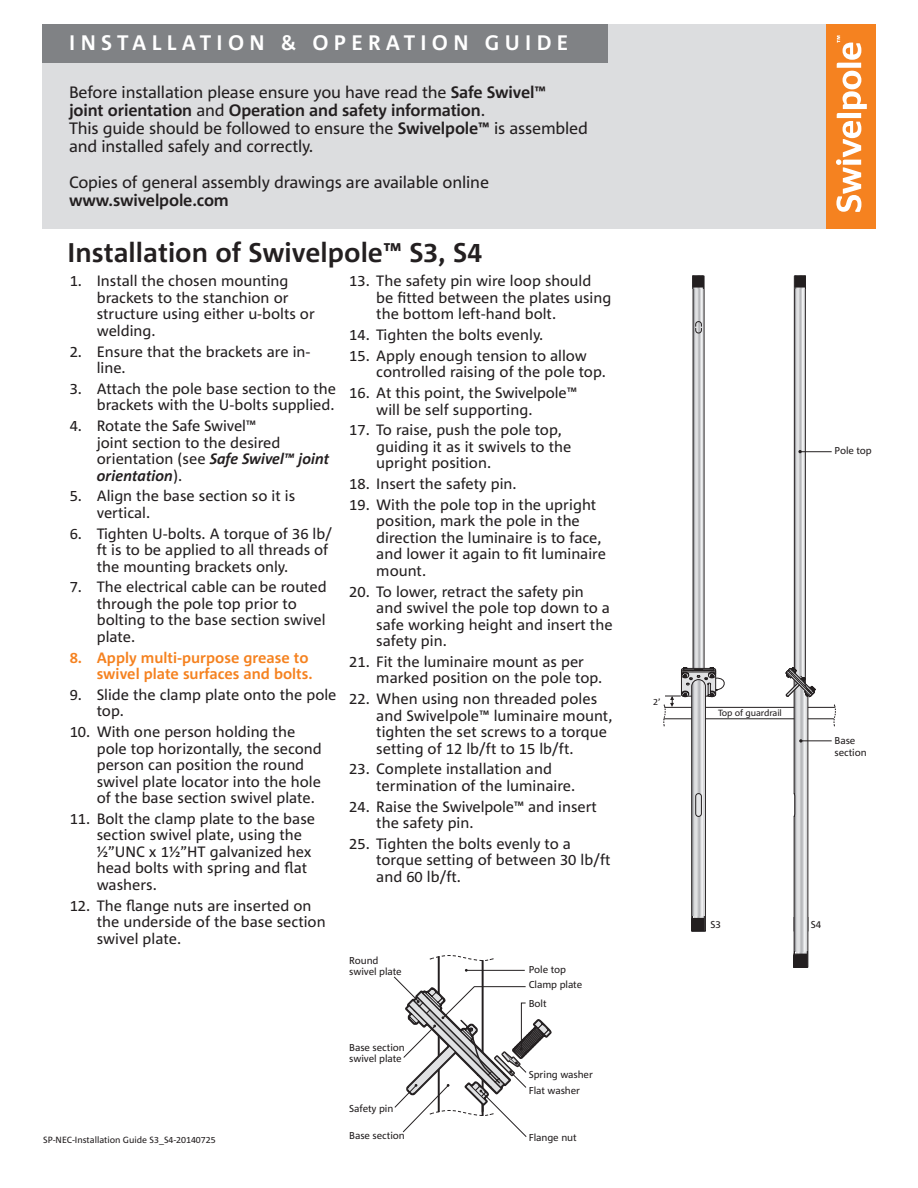
<style>
.page{position:relative;width:918px;height:1188px;background:#fff}
.page>*{position:absolute;margin:0;border:0;box-sizing:border-box;transform-origin:0 0}
.t1{font:700 27px "Corpid C1";color:#231f20}
.t2{font:700 21px "Corpid C1";letter-spacing:.25em;color:#fff}
.t3{font:16.5px/18px "Corpid C1";letter-spacing:-.01em;color:#231f20}
.t4{font:700 16.5px/18px "Corpid C1";letter-spacing:-.01em;color:#231f20}
.t5{font:15px/16.5px "Corpid C1";color:#231f20}
.t6{font:700 15px/16.5px "Corpid C1";color:#f58220;text-align:right}
.t7{font:10.05px/11.2px "Corpid C1";letter-spacing:-.01em;color:#231f20}
.t8{font:9px "Corpid C1";color:#231f20}
.s1{font-weight:400}
.s2{font-weight:700}
.s3{font-weight:700;font-style:italic}
</style>
<div class="page">
<div style="left:43px;top:24px;width:832px;height:204px;background:#dcdddf"></div>
<div style="left:43px;top:24px;width:565px;height:39px;background:#808285"></div>
<div style="left:826px;top:24px;width:49px;height:204px;background:#f58220"></div>
<svg style="left:836px;top:36px;width:31px;height:176px"></svg>
<hr style="left:438px;top:956px;width:2px;height:156px;background:#231f20">
<hr style="left:482px;top:960px;width:2px;height:98px;background:#231f20">
<svg style="left:429px;top:955px;width:65px;height:6px"></svg>
<svg style="left:393px;top:969px;width:159px;height:168px"></svg>
<svg style="left:663px;top:275px;width:173px;height:693px"></svg>
<p class="t2" style="left:69px;top:30px;width:501px">INSTALLATION &amp; OPERATION GUIDE</p>
<p class="t4" style="left:69px;top:83px;width:478px"><span class="s1">Before installation please ensure you have read the</span> Safe Swivel™ joint orientation <span class="s1">and</span> Operation and safety information<span class="s1">.</span></p>
<p class="t3" style="left:69px;top:119px;width:521px">This guide should be followed to ensure the <span class="s2">Swivelpole™</span> is assembled and installed safely and correctly.</p>
<p class="t3" style="left:69px;top:173px;width:422px">Copies of general assembly drawings are available online</p>
<p class="t4" style="left:69px;top:191px;width:161px">www.swivelpole.com</p>
<p class="t1" style="left:68px;top:235px;width:416px">Installation of Swivelpole™ S3, S4</p>
<p class="t5" style="left:97px;top:272px;width:220px;text-indent:-27px">1. Install the chosen mounting brackets to the stanchion or structure using either u-bolts or welding.</p>
<p class="t5" style="left:97px;top:343px;width:215px;text-indent:-27px">2. Ensure that the brackets are in&shy;line.</p>
<p class="t5" style="left:70px;top:380px;width:268px;text-align:right">3. Attach the pole base section to the brackets with the U-bolts supplied.</p>
<p class="t5" style="left:97px;top:417px;width:234px;text-indent:-27px">4. Rotate the Safe Swivel™<br>joint section to the desired orientation (see <span class="s3">Safe Swivel™ joint orientation</span>).</p>
<p class="t5" style="left:97px;top:487px;width:200px;text-indent:-27px">5. Align the base section so it is vertical.</p>
<p class="t5" style="left:97px;top:525px;width:236px;text-indent:-27px">6. Tighten U-bolts. A torque of 36 lb/ ft is to be applied to all threads of the mounting brackets only.</p>
<p class="t5" style="left:97px;top:578px;width:232px;text-indent:-27px">7. The electrical cable can be routed through the pole top prior to bolting to the base section swivel plate.</p>
<p class="t6" style="left:70px;top:649px;width:244px">8. Apply multi-purpose grease to swivel plate surfaces and bolts.</p>
<p class="t5" style="left:97px;top:686px;width:241px;text-indent:-27px">9. Slide the clamp plate onto the pole top.</p>
<p class="t5" style="left:97px;top:723px;width:227px;text-indent:-27px">10. With one person holding the pole top horizontally, the second person can position the round swivel plate locator into the hole of the base section swivel plate.</p>
<p class="t5" style="left:97px;top:810px;width:220px;text-indent:-27px">11. Bolt the clamp plate to the base section swivel plate, using the ½”UNC x 1½”HT galvanized hex head bolts with spring and flat washers.</p>
<p class="t5" style="left:97px;top:897px;width:231px;text-indent:-27px">12. The flange nuts are inserted on the underside of the base section swivel plate.</p>
<p class="t5" style="left:376px;top:272px;width:237px;text-indent:-27px">13. The safety pin wire loop should be fitted between the plates using the bottom left-hand bolt.</p>
<p class="t5" style="left:349px;top:326px;width:196px">14. Tighten the bolts evenly.</p>
<p class="t5" style="left:376px;top:347px;width:231px;text-indent:-27px">15. Apply enough tension to allow controlled raising of the pole top.</p>
<p class="t5" style="left:376px;top:384px;width:202px;text-indent:-27px">16. At this point, the Swivelpole™ will be self supporting.</p>
<p class="t5" style="left:376px;top:421px;width:197px;text-indent:-27px">17. To raise, push the pole top, guiding it as it swivels to the upright position.</p>
<p class="t5" style="left:349px;top:475px;width:169px">18. Insert the safety pin.</p>
<p class="t5" style="left:376px;top:496px;width:231px;text-indent:-27px">19. With the pole top in the upright position, mark the pole in the direction the luminaire is to face, and lower it again to fit luminaire mount.</p>
<p class="t5" style="left:376px;top:583px;width:238px;text-indent:-27px">20. To lower, retract the safety pin and swivel the pole top down to a safe working height and insert the safety pin.</p>
<p class="t5" style="left:376px;top:653px;width:228px;text-indent:-27px">21. Fit the luminaire mount as per marked position on the pole top.</p>
<p class="t5" style="left:376px;top:690px;width:238px;text-indent:-27px">22. When using non threaded poles and Swivelpole™ luminaire mount, tighten the set screws to a torque setting of 12 lb/ft to 15 lb/ft.</p>
<p class="t5" style="left:376px;top:760px;width:201px;text-indent:-27px">23. Complete installation and termination of the luminaire.</p>
<p class="t5" style="left:376px;top:798px;width:222px;text-indent:-27px">24. Raise the Swivelpole™ and insert the safety pin.</p>
<p class="t5" style="left:376px;top:835px;width:236px;text-indent:-27px">25. Tighten the bolts evenly to a torque setting of between 30 lb/ft and 60 lb/ft.</p>
<p class="t7" style="left:349px;top:954px;width:54px">Round swivel plate</p>
<p class="t7" style="left:529px;top:963px;width:39px">Pole top</p>
<p class="t7" style="left:529px;top:997px;width:19px">Bolt</p>
<p class="t7" style="left:529px;top:979px;width:55px">Clamp plate</p>
<p class="t7" style="left:349px;top:1041px;width:57px">Base section swivel plate</p>
<p class="t7" style="left:349px;top:1102px;width:46px">Safety pin</p>
<p class="t7" style="left:349px;top:1130px;width:57px">Base section</p>
<p class="t7" style="left:529px;top:1068px;width:66px">Spring washer</p>
<p class="t7" style="left:529px;top:1085px;width:53px">Flat washer</p>
<p class="t8" style="left:43px;top:1134px;width:174px">SP-NEC-Installation Guide S3_S4-20140725</p>
<p class="t7" style="left:529px;top:1132px;width:49px">Flange nut</p>
<p class="t8" style="left:653px;top:696px;width:9px">2’</p>
<p class="t7" style="left:835px;top:445px;width:39px">Pole top</p>
<p class="t8" style="left:718px;top:707px;width:65px">Top of guardrail</p>
<p class="t7" style="left:835px;top:735px;width:34px">Base section</p>
<p class="t7" style="left:711px;top:918px;width:12px">S3</p>
<p class="t7" style="left:811px;top:918px;width:12px">S4</p>
</div>
